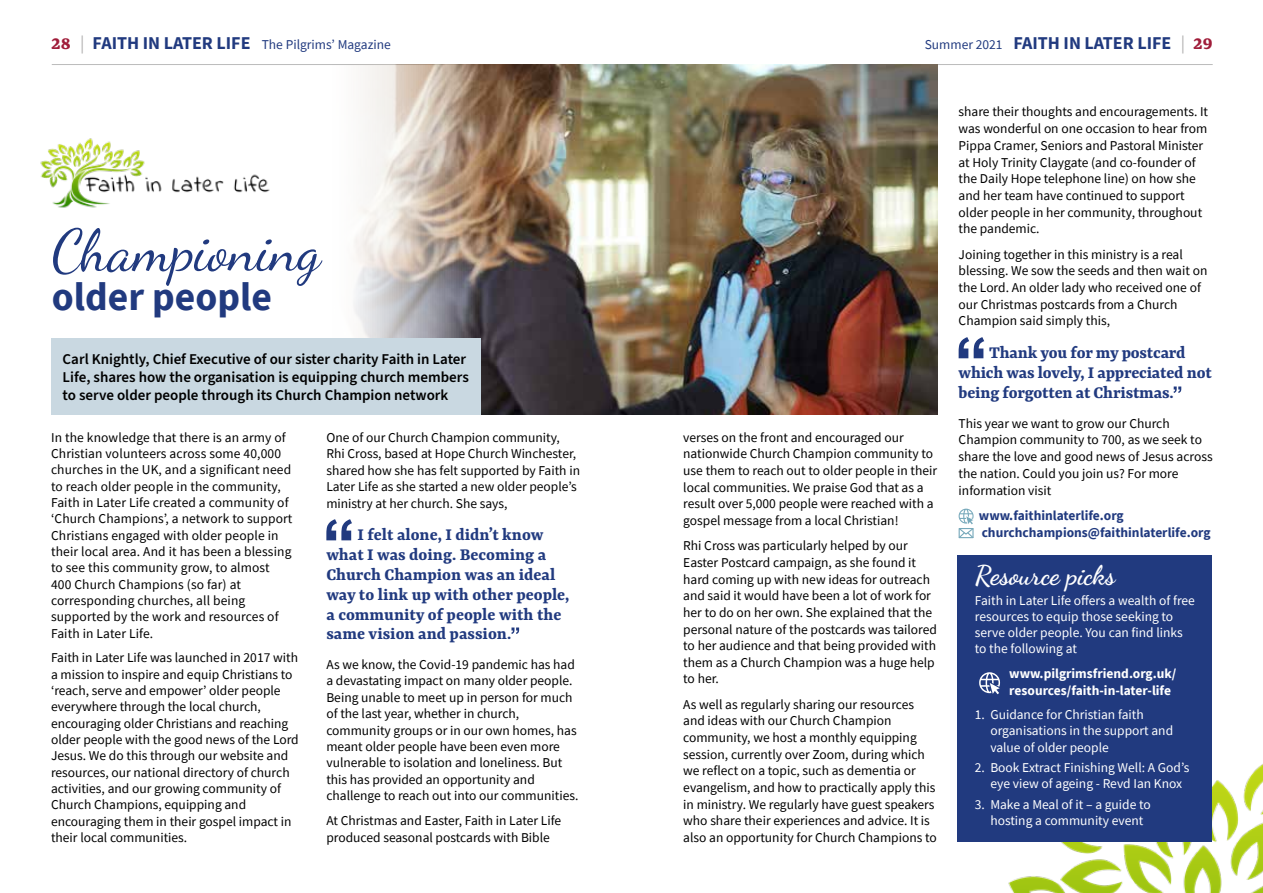
<style>
.page{position:relative;width:1263px;height:893px;background:#fff}
.page>*{position:absolute;margin:0;border:0;box-sizing:border-box;transform-origin:0 0}
.t1{font:58.35px "Dancing Script";color:#213a7f}
.t2{font:700 39.6px "Source Sans Pro";color:#213a7f}
.t3{font:700 27px "Dancing Script";color:#fff}
.t4{font:700 18.6px/19.8px "Yrsa";color:#213a7f}
.t5{font:700 18px "Source Sans Pro";color:#213a7f}
.t6{font:600 15px/18px "Source Sans Pro";color:#000}
.t7{font:13.5px/16.6px "Source Sans Pro";color:#000}
.t8{font:13.5px/16.2px "Source Sans Pro";color:#fff}
.t9{font:700 13.5px/17px "Source Sans Pro";color:#213a7f}
.t10{font:700 13.5px/16.2px "Source Sans Pro";color:#fff}
.t11{font:13.5px "Source Sans Pro";color:#213a7f}
.s1{font-family:"Yrsa";font-weight:700;font-size:21px;color:#a01d3a}
.s2{font-size:18px;color:#b3b2b2}
.s3{font-weight:700;font-size:18px}
.s4{font-weight:400;font-size:13.5px}
.s5{font-weight:400;color:#b3b2b2}
.s6{font-family:"Yrsa";font-size:21px;color:#a01d3a}
</style>
<div class="page">
<hr style="left:52px;top:64px;width:1161px;height:1px;background:#bcbcbc">
<img style="left:1008px;top:764px;width:255px;height:129px">
<svg style="left:326px;top:519px;width:26px;height:21px"></svg>
<svg style="left:511px;top:627px;width:8px;height:7px"></svg>
<svg style="left:959px;top:337px;width:25px;height:21px"></svg>
<svg style="left:1173px;top:386px;width:8px;height:7px"></svg>
<svg style="left:958px;top:509px;width:16px;height:30px"></svg>
<img style="left:40px;top:138px;width:230px;height:70px">
<div style="left:958px;top:555px;width:254px;height:287px;background:#213a7f"></div>
<svg style="left:979px;top:672px;width:21px;height:22px"></svg>
<img style="left:353px;top:65px;width:584px;height:350px">
<div style="left:51px;top:338px;width:430px;height:77px;background:#c9d8e1"></div>
<p class="t11" style="left:51px;top:36px;width:341px"><span class="s1">28</span> <span class="s2">|</span> <span class="s3">FAITH IN LATER LIFE</span> The Pilgrims’ Magazine</p>
<h3 class="t5" style="left:925px;top:31px;width:289px"><span class="s4">Summer 2021</span> FAITH IN LATER LIFE <span class="s5">|</span> <span class="s6">29</span></h3>
<h1 class="t1" style="left:52px;top:216px;width:270px">Championing</h1>
<h2 class="t2" style="left:52px;top:270px;width:222px">older people</h2>
<p class="t6" style="left:63px;top:351px;width:408px">Carl Knightly, Chief Executive of our sister charity Faith in Later<br>Life, shares how the organisation is equipping church members to serve older people through its Church Champion network</p>
<p class="t7" style="left:51px;top:429px;width:243px">In the knowledge that there is an army of Christian volunteers across some 40,000 churches in the UK, and a significant need to reach older people in the community, Faith in Later Life created a community of ‘Church Champions’, a network to support Christians engaged with older people in their local area. And it has been a blessing to see this community grow, to almost 400 Church Champions (so far) at corresponding churches, all being supported by the work and resources of Faith in Later Life.</p>
<p class="t7" style="left:51px;top:650px;width:249px">Faith in Later Life was launched in 2017 with a mission to inspire and equip Christians to ‘reach, serve and empower’ older people everywhere through the local church, encouraging older Christians and reaching older people with the good news of the Lord Jesus. We do this through our website and resources, our national directory of church activities, and our growing community of Church Champions, equipping and encouraging them in their gospel impact in their local communities.</p>
<p class="t7" style="left:326px;top:429px;width:255px">One of our Church Champion community, Rhi Cross, based at Hope Church Winchester, shared how she has felt supported by Faith in Later Life as she started a new older people’s ministry at her church. She says,</p>
<h3 class="t4" style="left:326px;top:526px;width:245px;text-indent:31px">I felt alone, I didn’t know what I was doing. Becoming a<br>Church Champion was an ideal way to link up with other people, a community of people with the same vision and passion.</h3>
<p class="t7" style="left:326px;top:656px;width:254px">As we know, the Covid-19 pandemic has had a devastating impact on many older people.<br>Being unable to meet up in person for much of the last year, whether in church, community groups or in our own homes, has meant older people have been even more vulnerable to isolation and loneliness. But this has provided an opportunity and challenge to reach out into our communities.</p>
<p class="t7" style="left:326px;top:813px;width:236px">At Christmas and Easter, Faith in Later Life produced seasonal postcards with Bible</p>
<p class="t7" style="left:683px;top:429px;width:255px">verses on the front and encouraged our nationwide Church Champion community to use them to reach out to older people in their local communities. We praise God that as a result over 5,000 people were reached with a gospel message from a local Christian!</p>
<p class="t7" style="left:683px;top:537px;width:255px">Rhi Cross was particularly helped by our Easter Postcard campaign, as she found it hard coming up with new ideas for outreach and said it would have been a lot of work for her to do on her own. She explained that the personal nature of the postcards was tailored to her audience and that being provided with them as a Church Champion was a huge help to her.</p>
<p class="t7" style="left:683px;top:696px;width:255px">As well as regularly sharing our resources and ideas with our Church Champion community, we host a monthly equipping session, currently over Zoom, during which we reflect on a topic, such as dementia or evangelism, and how to practically apply this in ministry. We regularly have guest speakers who share their experiences and advice. It is also an opportunity for Church Champions to</p>
<p class="t7" style="left:959px;top:104px;width:251px">share their thoughts and encouragements. It was wonderful on one occasion to hear from Pippa Cramer, Seniors and Pastoral Minister at Holy Trinity Claygate (and co-founder of the Daily Hope telephone line) on how she and her team have continued to support older people in her community, throughout the pandemic.</p>
<p class="t7" style="left:959px;top:246px;width:250px">Joining together in this ministry is a real blessing. We sow the seeds and then wait on the Lord. An older lady who received one of our Christmas postcards from a Church Champion said simply this,</p>
<h3 class="t4" style="left:959px;top:344px;width:255px;text-indent:31px">Thank you for my postcard which was lovely, I appreciated not being forgotten at Christmas.</h3>
<p class="t7" style="left:959px;top:415px;width:256px">This year we want to grow our Church Champion community to 700, as we seek to share the love and good news of Jesus across the nation. Could you join us? For more information visit</p>
<p class="t9" style="left:979px;top:507px;width:233px">www.faithinlaterlife.org churchchampions@faithinlaterlife.org</p>
<h3 class="t3" style="left:975px;top:559px;width:142px">Resource picks</h3>
<p class="t8" style="left:975px;top:592px;width:222px">Faith in Later Life offers a wealth of free resources to equip those seeking to serve older people. You can find links to the following at</p>
<p class="t10" style="left:1009px;top:665px;width:169px">www.pilgrimsfriend.org.uk/ resources/faith-in-later-life</p>
<p class="t8" style="left:990px;top:707px;width:184px;text-indent:-15px">1. Guidance for Christian faith organisations in the support and value of older people</p>
<p class="t8" style="left:990px;top:759px;width:201px;text-indent:-15px">2. Book Extract Finishing Well: A God’s eye view of ageing - Revd Ian Knox</p>
<p class="t8" style="left:990px;top:796px;width:162px;text-indent:-15px">3. Make a Meal of it – a guide to hosting a community event</p>
</div>
